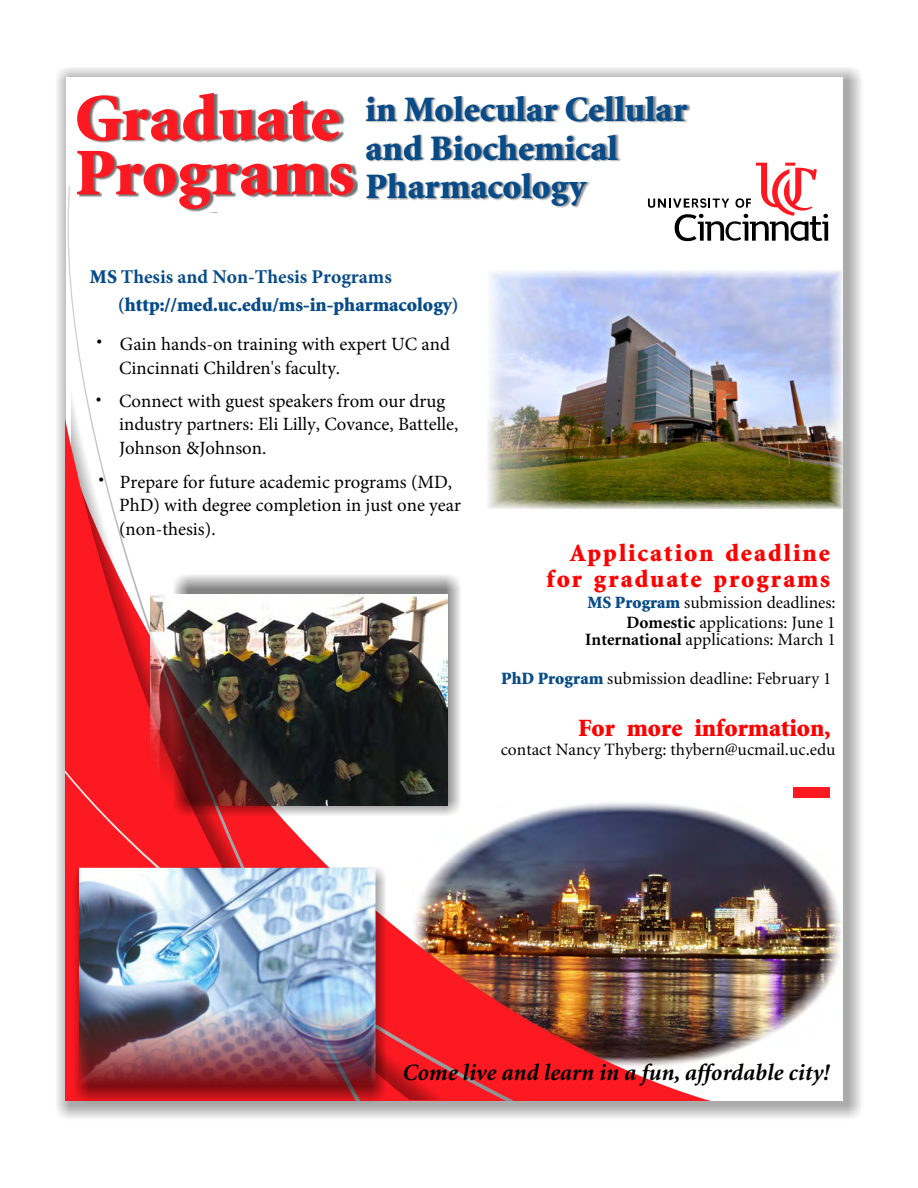
<style>
.page{position:relative;width:918px;height:1188px;background:#fff}
.page>*{position:absolute;margin:0;border:0;box-sizing:border-box;transform-origin:0 0}
.t1{font:900 66.9px/54.4px "Minion";color:#fc1921}
.t2{font:900 35.7px/38.2px "Minion";color:#074b88}
.t3{font:900 24.9px/26.7px "Minion";letter-spacing:.08em;color:#f00;text-align:right}
.t4{font:900 24.9px "Minion";color:#f00}
.t5{font:italic 700 23.4px "Minion";color:#000}
.t6{font:900 19.5px "Minion";color:#074b88}
.t7{font:700 19.5px "Minion Pro";color:#074b88}
.t8{font:19.5px "Minion";color:#000}
.t9{font:18.75px/23.4px "Minion Pro";color:#000}
.t10{font:17.25px "Minion";color:#000}
.t11{font:17.25px "Minion Pro";color:#000}
.s1{font-family:"Minion";font-weight:900}
.s2{font-family:"Minion";font-size:19.5px}
.s3{font-weight:900;color:#074b88}
.s4{font-family:"Minion";font-weight:700}
.s5{font-family:"Minion"}
.s6{font-weight:700}
</style>
<div class="page">
<div style="left:55px;top:67px;width:822px;height:1072px;background:#000;opacity:.33"></div>
<div style="left:66px;top:77px;width:776px;height:1024px;background:#fff"></div>
<svg style="left:674px;top:163px;width:154px;height:79px"></svg>
<img style="left:710px;top:811px;width:132px;height:248px">
<img style="left:487px;top:420px;width:223px;height:681px">
<img style="left:385px;top:758px;width:154px;height:343px">
<svg style="left:66px;top:186px;width:263px;height:915px"></svg>
<div style="left:73px;top:867px;width:312px;height:236px;background:#000;opacity:.49"></div>
<img style="left:79px;top:868px;width:297px;height:220px">
<div style="left:173px;top:574px;width:288px;height:243px;background:#000;opacity:.49"></div>
<img style="left:151px;top:594px;width:296px;height:211px">
<img style="left:488px;top:271px;width:354px;height:238px">
<div style="left:794px;top:788px;width:36px;height:10px;background:#fc1921"></div>
<div style="left:366px;top:96px;width:324px;height:112px;background:#000;opacity:.43"></div>
<div style="left:79px;top:94px;width:279px;height:118px;background:#000;opacity:.55"></div>
<h1 class="t1" style="left:75px;top:96px;width:281px">Graduate<br>Programs</h1>
<h2 class="t2" style="left:365px;top:93px;width:324px">in Molecular Cellular and Biochemical<br>Pharmacology</h2>
<p class="t7" style="left:90px;top:263px;width:303px"><span class="s1">MS</span> Thesis and Non-Thesis Programs</p>
<p class="t6" style="left:118px;top:296px;width:342px">(http://med.uc.edu/ms-in-pharmacology)</p>
<p class="t9" style="left:119px;top:333px;width:332px;text-indent:-23px"><span class="s2">•</span> Gain hands-on training with expert UC and<br>Cincinnati Children's faculty.</p>
<p class="t9" style="left:119px;top:389px;width:341px">Connect with guest speakers from our drug industry partners: Eli Lilly, Covance, Battelle,<br>Johnson &amp;Johnson.</p>
<p class="t9" style="left:119px;top:471px;width:343px">Prepare for future academic programs (MD,<br>PhD) with degree completion in just one year (non-thesis).</p>
<p class="t8" style="left:96px;top:391px;width:7px">•</p>
<p class="t8" style="left:98px;top:471px;width:7px">•</p>
<h3 class="t3" style="left:547px;top:541px;width:285px">Application deadline for graduate programs</h3>
<p class="t10" style="left:587px;top:595px;width:250px"><span class="s3">MS Program</span> submission deadlines:</p>
<p class="t11" style="left:627px;top:611px;width:210px"><span class="s4">Domestic</span> <span class="s5">applicat</span>ions: June 1</p>
<p class="t10" style="left:585px;top:632px;width:252px"><span class="s6">International</span> applications: March 1</p>
<p class="t10" style="left:501px;top:671px;width:332px"><span class="s3">PhD Program</span> submission deadline: February 1</p>
<h3 class="t4" style="left:578px;top:717px;width:254px">For more information,</h3>
<p class="t10" style="left:501px;top:742px;width:336px">contact Nancy Thyberg: thybern@ucmail.uc.edu</p>
<p class="t5" style="left:402px;top:1062px;width:428px">Come live and learn in a fun, affordable city!</p>
</div>
